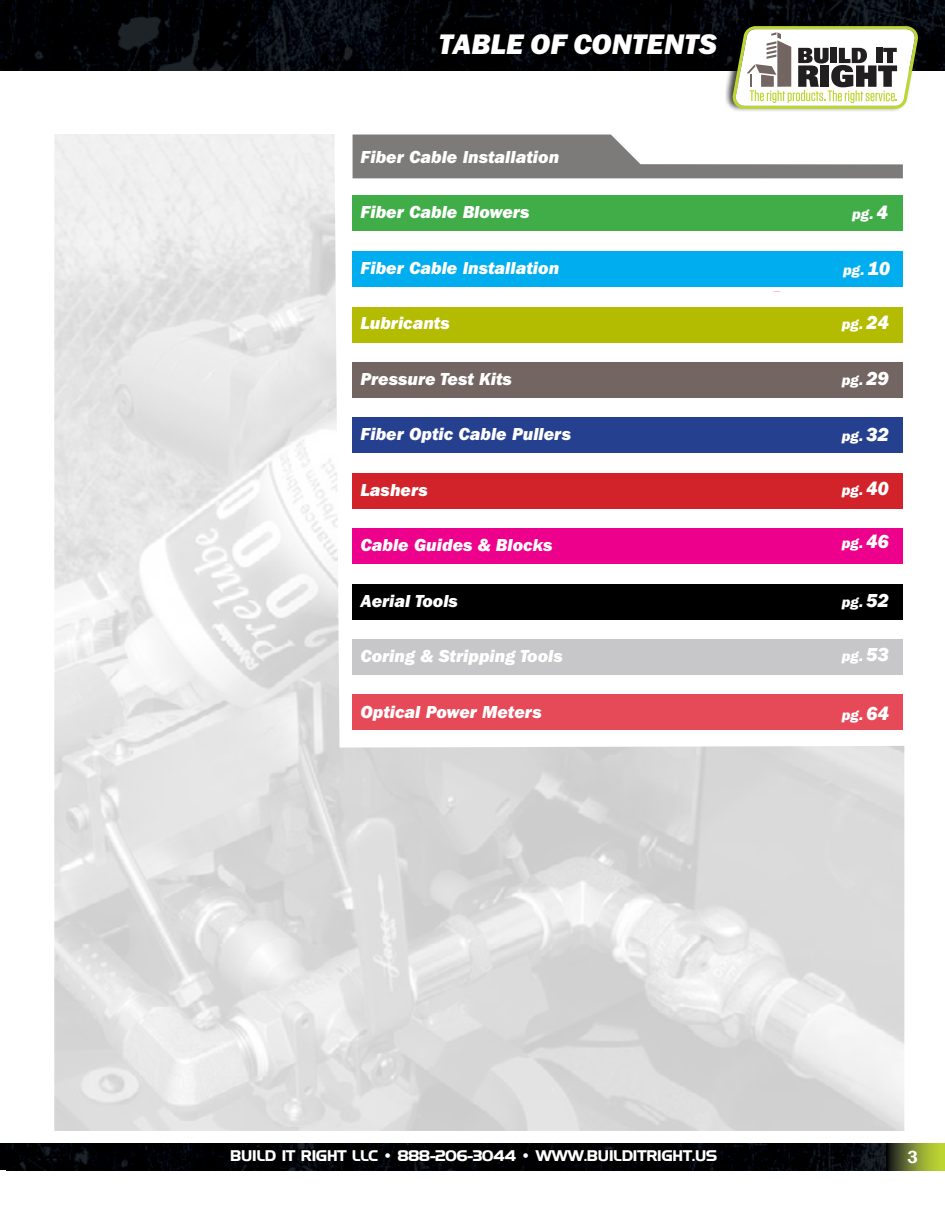
<style>
.page{position:relative;width:945px;height:1215px;background:#fff}
.page>*{position:absolute;margin:0;border:0;box-sizing:border-box;transform-origin:0 0}
.t1{font:italic 28.5px "Franklin Gothic Heavy C";color:#fff}
.t2{font:italic 800 18px "Franklin Gothic";color:#fff}
.t3{font:600 18px "Franklin Gothic";color:#fff}
.t4{font:italic 800 15px "Franklin Gothic";color:#fff}
.t5{font:700 15px "Hanzel";color:#fff}
.s1{font-size:19.5px}
</style>
<div class="page">
<img style="left:6px;top:1143px;width:881px;height:27px">
<div style="left:228px;top:1149px;width:488px;height:11px;background:#000"></div>
<img style="left:0;top:0;width:945px;height:71px">
<div style="left:725px;top:19px;width:193px;height:93px;background:#000;opacity:.75"></div>
<svg style="left:733px;top:26px;width:185px;height:83px"></svg>
<svg style="left:887px;top:1143px;width:58px;height:27px;background:#7a892f"></svg>
<div style="left:438px;top:32px;width:277px;height:23px;background:#000"></div>
<img style="left:54px;top:134px;width:850px;height:997px">
<h1 class="t1" style="left:438px;top:28px;width:280px">TABLE OF CONTENTS</h1>
<p class="t2" style="left:360px;top:146px;width:200px">Fiber Cable Installation</p>
<p class="t2" style="left:360px;top:202px;width:171px">Fiber Cable Blowers</p>
<p class="t2" style="left:360px;top:257px;width:200px">Fiber Cable Installation</p>
<p class="t2" style="left:360px;top:313px;width:91px">Lubricants</p>
<p class="t2" style="left:360px;top:368px;width:153px">Pressure Test Kits</p>
<p class="t2" style="left:360px;top:424px;width:212px">Fiber Optic Cable Pullers</p>
<p class="t2" style="left:360px;top:479px;width:69px">Lashers</p>
<p class="t2" style="left:360px;top:535px;width:194px">Cable Guides &amp; Blocks</p>
<p class="t2" style="left:360px;top:590px;width:99px">Aerial Tools</p>
<p class="t2" style="left:360px;top:646px;width:204px">Coring &amp; Stripping Tools</p>
<p class="t2" style="left:360px;top:701px;width:183px">Optical Power Meters</p>
<p class="t4" style="left:852px;top:205px;width:37px">pg. <span class="s1">4</span></p>
<p class="t4" style="left:843px;top:261px;width:49px">pg. <span class="s1">10</span></p>
<p class="t4" style="left:842px;top:315px;width:49px">pg. <span class="s1">24</span></p>
<p class="t4" style="left:842px;top:371px;width:49px">pg. <span class="s1">29</span></p>
<p class="t4" style="left:842px;top:427px;width:49px">pg. <span class="s1">32</span></p>
<p class="t4" style="left:842px;top:482px;width:49px">pg. <span class="s1">40</span></p>
<p class="t4" style="left:842px;top:535px;width:49px">pg. <span class="s1">46</span></p>
<p class="t4" style="left:842px;top:594px;width:49px">pg. <span class="s1">52</span></p>
<p class="t4" style="left:842px;top:648px;width:49px">pg. <span class="s1">53</span></p>
<p class="t4" style="left:842px;top:706px;width:49px">pg. <span class="s1">64</span></p>
<p class="t5" style="left:230px;top:1147px;width:489px">BUILD IT RIGHT LLC • 888-206-3044 • WWW.BUILDITRIGHT.US</p>
<p class="t3" style="left:908px;top:1146px;width:12px">3</p>
</div>
